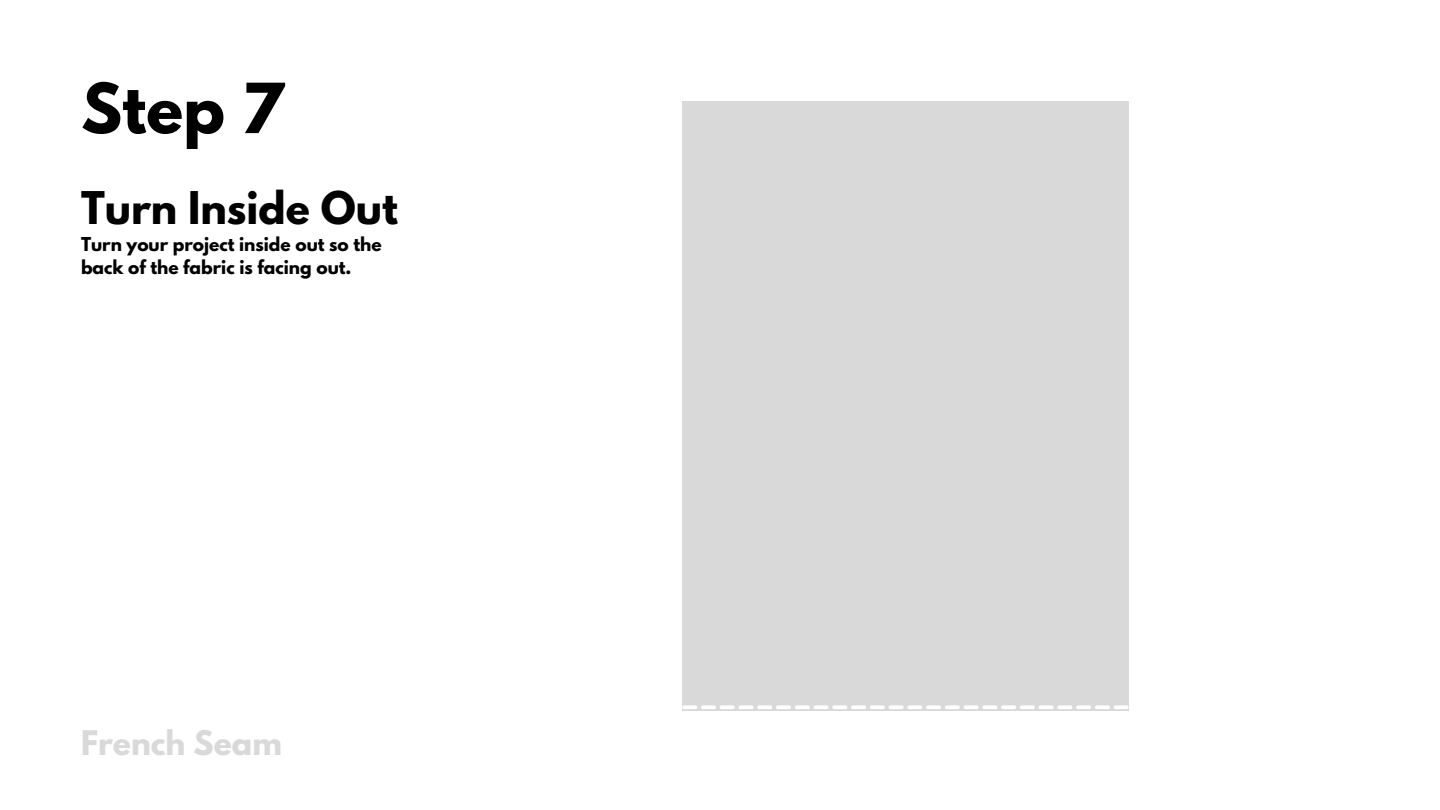
<style>
.page{position:relative;width:1440px;height:810px;background:#fff}
.page>*{position:absolute;margin:0;border:0;box-sizing:border-box;transform-origin:0 0}
.t1{font:700 61.1px "League Spartan";color:#000}
.t2{font:700 39.9px "League Spartan";color:#000}
.t3{font:700 30px "League Spartan";color:#d9d9d9}
.t4{font:700 17px/23.2px "League Spartan";color:#000}
</style>
<div class="page">
<div style="left:682px;top:101px;width:447px;height:610px;background:#d9d9d9"></div>
<svg style="left:682px;top:705px;width:447px;height:4px"></svg>
<p class="t1" style="left:81px;top:78px;width:204px">Step 7</p>
<p class="t2" style="left:81px;top:188px;width:318px">Turn Inside Out</p>
<p class="t4" style="left:81px;top:235px;width:302px">Turn your project inside out so the back of the fabric is facing out.</p>
<p class="t3" style="left:81px;top:728px;width:202px">French Seam</p>
</div>
